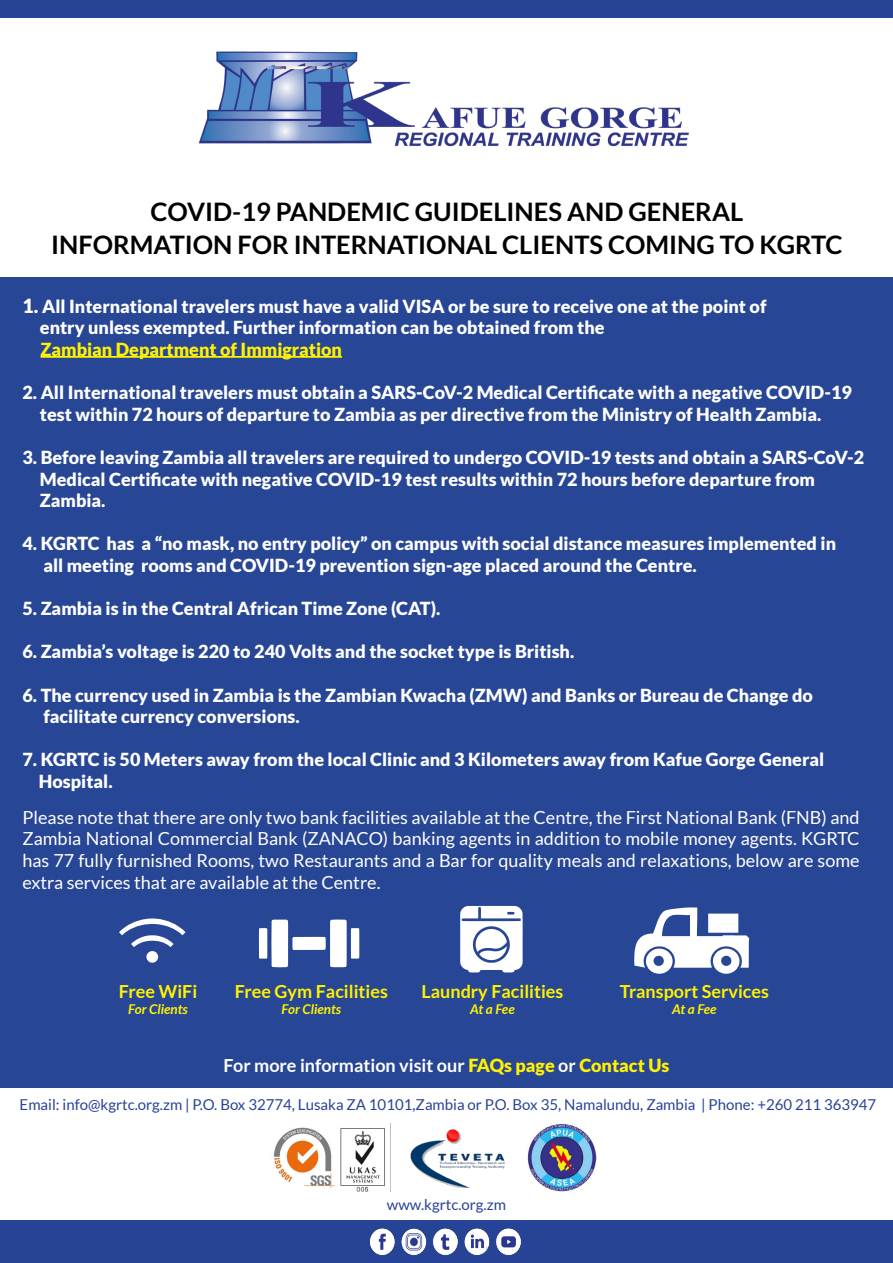
<style>
.page{position:relative;width:893px;height:1263px;background:#fff}
.page>*{position:absolute;margin:0;border:0;box-sizing:border-box;transform-origin:0 0}
.t1{font:700 25.5px/33px "Lato";color:#000;text-align:center}
.t2{font:900 18px/21.6px "Lato";color:#fff}
.t3{font:18px/21.6px "Lato";color:#fff;text-align:justify}
.t4{font:700 18px "Lato";color:#fff200}
.t5{font:700 18px "Lato";color:#fff}
.t6{font:900 18px "Lato";color:#fff200}
.t7{font:15px "Lato";color:#274396}
.t8{font:italic 700 13.5px "Lato";color:#fff200}
.s1{font-size:19.5px}
.s2{font-weight:900;color:#fff200}
</style>
<div class="page">
<div style="left:0;top:1221px;width:893px;height:42px;background:#274396"></div>
<img style="left:198px;top:51px;width:491px;height:96px">
<div style="left:1px;top:278px;width:892px;height:810px;background:#284696"></div>
<img style="left:274px;top:1124px;width:117px;height:68px">
<img style="left:410px;top:1129px;width:95px;height:59px">
<img style="left:528px;top:1123px;width:68px;height:69px">
<hr style="left:40px;top:356px;width:302px;height:2px;background:#fff200">
<svg style="left:119px;top:918px;width:67px;height:45px"></svg>
<svg style="left:460px;top:906px;width:63px;height:66px;background:#d7ddeb"></svg>
<svg style="left:634px;top:907px;width:115px;height:67px"></svg>
<svg style="left:259px;top:919px;width:100px;height:48px"></svg>
<img style="left:360px;top:1220px;width:167px;height:35px">
<div style="left:0;top:0;width:893px;height:18px;background:#274396"></div>
<h1 class="t1" style="left:51px;top:195px;width:793px">COVID-19 PANDEMIC GUIDELINES AND GENERAL<br>INFORMATION FOR INTERNATIONAL CLIENTS COMING TO KGRTC</h1>
<p class="t2" style="left:40px;top:295px;width:728px;text-indent:-17px"><span class="s1">1.</span> All International travelers must have a valid VISA or be sure to receive one at the point of entry unless exempted. Further information can be obtained from the</p>
<p class="t6" style="left:41px;top:339px;width:303px">Zambian Department of Immigration</p>
<p class="t2" style="left:40px;top:381px;width:813px;text-indent:-17px">2. All International travelers must obtain a SARS-CoV-2 Medical Certificate with a negative COVID-19 test within 72 hours of departure to Zambia as per directive from the Ministry of Health Zambia.</p>
<p class="t2" style="left:40px;top:446px;width:826px;text-indent:-17px">3. Before leaving Zambia all travelers are required to undergo COVID-19 tests and obtain a SARS-CoV-2<br>Medical Certificate with negative COVID-19 test results within 72 hours before departure from<br>Zambia.</p>
<p class="t2" style="left:43px;top:533px;width:794px;text-indent:-21px">4. KGRTC has a “no mask, no entry policy” on campus with social distance measures implemented in all meeting rooms and COVID-19 prevention sign-age placed around the Centre.</p>
<p class="t2" style="left:23px;top:597px;width:419px">5. Zambia is in the Central African Time Zone (CAT).</p>
<p class="t2" style="left:23px;top:641px;width:553px">6. Zambia’s voltage is 220 to 240 Volts and the socket type is British.</p>
<p class="t2" style="left:43px;top:684px;width:771px;text-indent:-21px">6. The currency used in Zambia is the Zambian Kwacha (ZMW) and Banks or Bureau de Change do facilitate currency conversions.</p>
<p class="t2" style="left:39px;top:749px;width:787px;text-indent:-16px">7. KGRTC is 50 Meters away from the local Clinic and 3 Kilometers away from Kafue Gorge General<br>Hospital.</p>
<p class="t3" style="left:23px;top:806px;width:839px">Please note that there are only two bank facilities available at the Centre, the First National Bank (FNB) and Zambia National Commercial Bank (ZANACO) banking agents in addition to mobile money agents. KGRTC has 77 fully furnished Rooms, two Restaurants and a Bar for quality meals and relaxations, below are some extra services that are available at the Centre.</p>
<p class="t4" style="left:119px;top:981px;width:80px">Free WiFi</p>
<p class="t8" style="left:128px;top:1002px;width:61px">For Clients</p>
<p class="t4" style="left:235px;top:981px;width:154px">Free Gym Facilities</p>
<p class="t8" style="left:282px;top:1002px;width:61px">For Clients</p>
<p class="t4" style="left:421px;top:981px;width:143px">Laundry Facilities</p>
<p class="t8" style="left:470px;top:1002px;width:46px">At a Fee</p>
<p class="t4" style="left:620px;top:981px;width:151px">Transport Services</p>
<p class="t8" style="left:672px;top:1002px;width:46px">At a Fee</p>
<p class="t5" style="left:224px;top:1055px;width:447px">For more information visit our <span class="s2">FAQs page</span> or <span class="s2">Contact Us</span></p>
<p class="t7" style="left:20px;top:1096px;width:858px">Email: info@kgrtc.org.zm | P.O. Box 32774, Lusaka ZA 10101,Zambia or P.O. Box 35, Namalundu, Zambia | Phone: +260 211 363947</p>
<p class="t7" style="left:387px;top:1196px;width:121px">www.kgrtc.org.zm</p>
</div>
